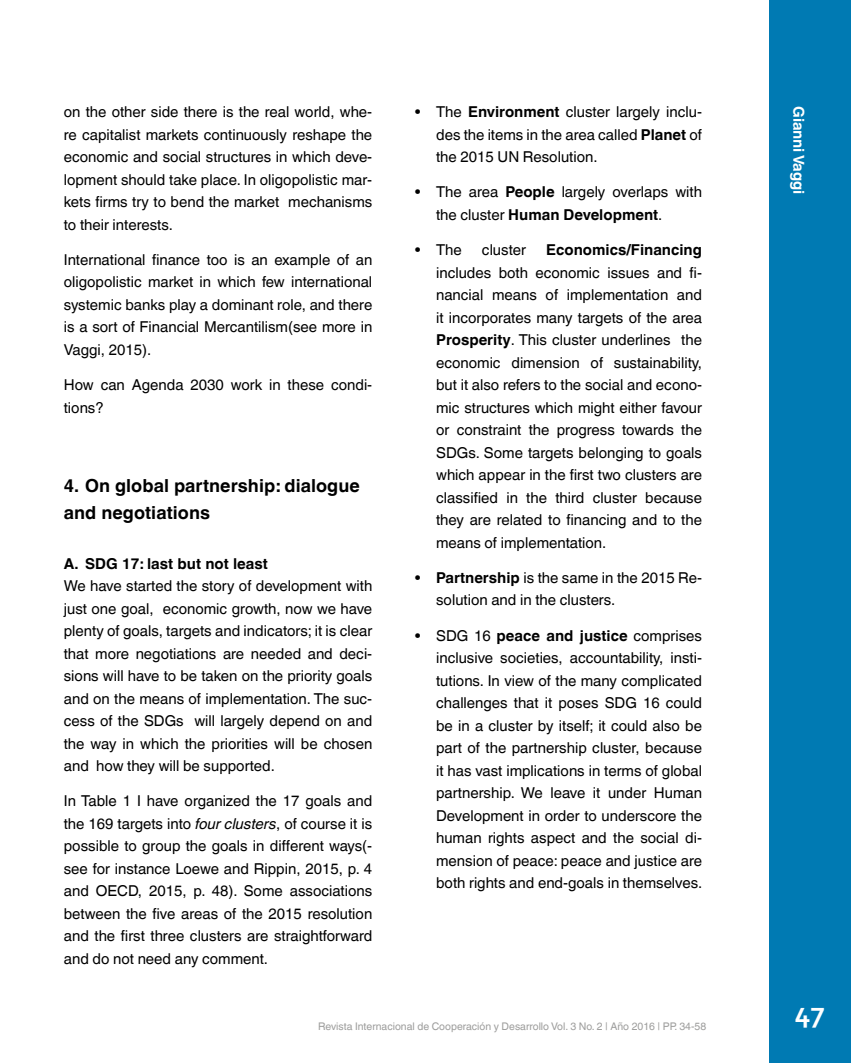
<style>
.page{position:relative;width:851px;height:1063px;background:#fff}
.page>*{position:absolute;margin:0;border:0;box-sizing:border-box;transform-origin:0 0}
.t1{font:700 30px "Corbel";color:#fff}
.t2{font:700 18px/27px "Helvetica World";letter-spacing:.005em;color:#000}
.t3{font:15px/22.5px "Helvetica World";color:#000;text-align:justify}
.t4{font:700 15px "Helvetica World";color:#000}
.t5{font:700 15px "Helvetica World";letter-spacing:-.015em;color:#fff}
.t6{font:10.5px "Helvetica World";color:#9d9d9c}
.s1{font-style:italic}
.s2{font-weight:700}
</style>
<div class="page">
<div style="left:769px;top:0;width:81px;height:1063px;background:#007ab3"></div>
<p class="t3" style="left:64px;top:101px;width:310px">on the other side there is the real world, whe&shy;re capitalist markets continuously reshape the economic and social structures in which deve&shy;lopment should take place. In oligopolistic mar&shy;kets firms try to bend the market mechanisms to their interests.</p>
<p class="t3" style="left:64px;top:248px;width:310px">International finance too is an example of an oligopolistic market in which few international systemic banks play a dominant role, and there is a sort of Financial Mercantilism(see more in Vaggi, 2015).</p>
<p class="t3" style="left:64px;top:374px;width:310px">How can Agenda 2030 work in these condi&shy;tions?</p>
<p class="t2" style="left:64px;top:472px;width:297px">4. On global partnership: dialogue and negotiations</p>
<p class="t4" style="left:64px;top:555px;width:206px">A. SDG 17: last but not least</p>
<p class="t3" style="left:64px;top:575px;width:310px">We have started the story of development with just one goal, economic growth, now we have plenty of goals, targets and indicators; it is clear that more negotiations are needed and deci&shy;sions will have to be taken on the priority goals and on the means of implementation. The suc&shy;cess of the SDGs will largely depend on and the way in which the priorities will be chosen and how they will be supported.</p>
<p class="t3" style="left:64px;top:790px;width:310px">In Table 1 I have organized the 17 goals and the 169 targets into <span class="s1">four clusters</span>, of course it is possible to group the goals in different ways(- see for instance Loewe and Rippin, 2015, p. 4 and OECD, 2015, p. 48). Some associations between the five areas of the 2015 resolution and the first three clusters are straightforward and do not need any comment.</p>
<p class="t3" style="left:436px;top:101px;width:267px;text-indent:-21px">• The <span class="s2">Environment</span> cluster largely inclu&shy;des the items in the area called <span class="s2">Planet</span> of the 2015 UN Resolution.</p>
<p class="t3" style="left:436px;top:181px;width:267px;text-indent:-21px">• The area <span class="s2">People</span> largely overlaps with the cluster <span class="s2">Human Development</span>.</p>
<p class="t3" style="left:415px;top:239px;width:48px">• The</p>
<p class="t3" style="left:482px;top:239px;width:46px">cluster</p>
<p class="t4" style="left:546px;top:241px;width:157px">Economics/Financing</p>
<p class="t3" style="left:436px;top:261px;width:267px">includes both economic issues and fi&shy;nancial means of implementation and it incorporates many targets of the area <span class="s2">Prosperity</span>. This cluster underlines the economic dimension of sustainability, but it also refers to the social and econo&shy;mic structures which might either favour or constraint the progress towards the SDGs. Some targets belonging to goals which appear in the first two clusters are classified in the third cluster because they are related to financing and to the means of implementation.</p>
<p class="t3" style="left:436px;top:566px;width:267px;text-indent:-21px"><span class="s2">• Partnership</span> is the same in the 2015 Re&shy;solution and in the clusters.</p>
<p class="t3" style="left:436px;top:624px;width:267px;text-indent:-21px">• SDG 16 <span class="s2">peace and justice</span> comprises inclusive societies, accountability, insti&shy;tutions. In view of the many complicated challenges that it poses SDG 16 could be in a cluster by itself; it could also be part of the partnership cluster, because it has vast implications in terms of global partnership. We leave it under Human Development in order to underscore the human rights aspect and the social di&shy;mension of peace: peace and justice are both rights and end-goals in themselves.</p>
<p class="t6" style="left:318px;top:1020px;width:389px">Revista Internacional de Cooperación y Desarrollo Vol. 3 No. 2 | Año 2016 | PP. 34-58</p>
<p class="t5" style="left:807px;top:106px;width:89px;rotate:90deg">Gianni Vaggi</p>
<h1 class="t1" style="left:794px;top:993px;width:32px">47</h1>
</div>
